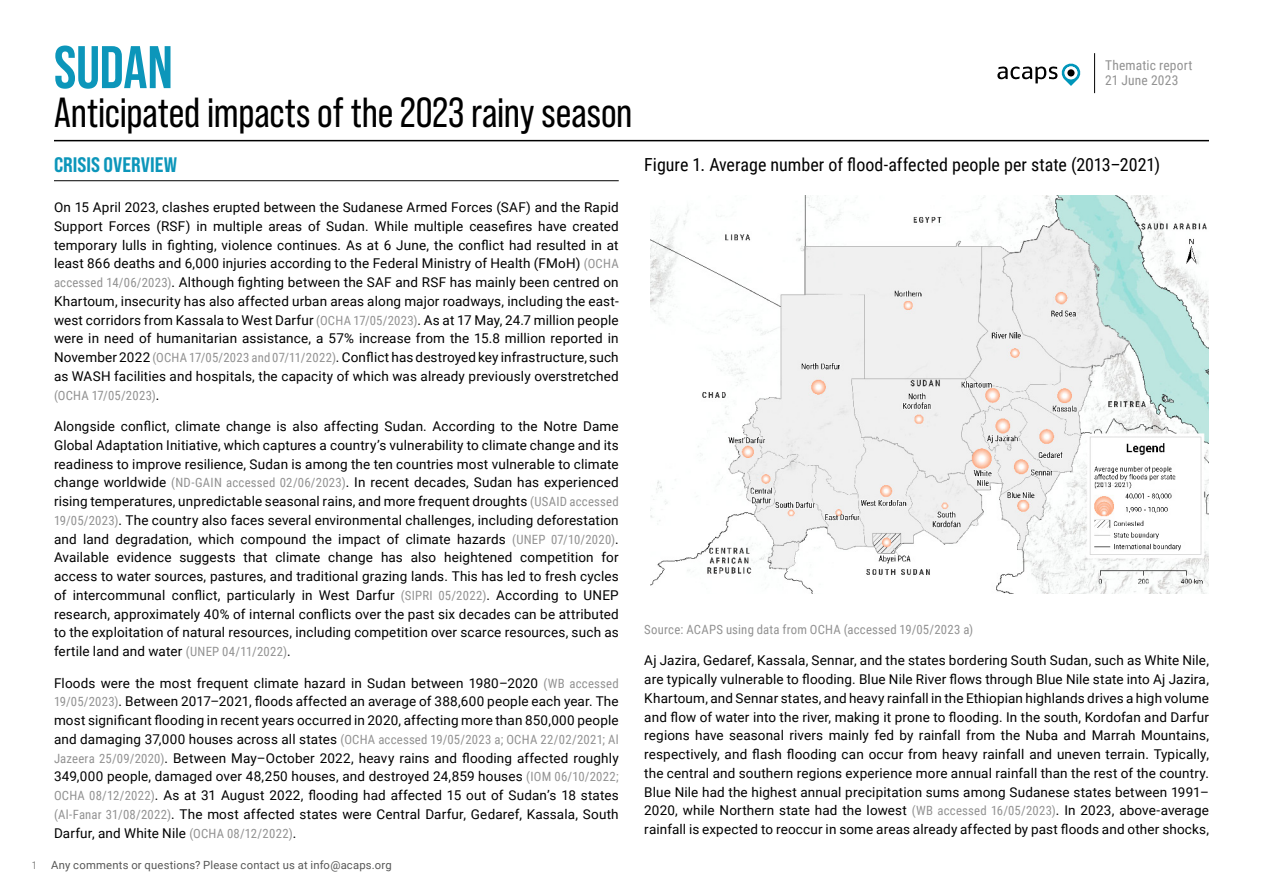
<style>
.page{position:relative;width:1263px;height:893px;background:#fff}
.page>*{position:absolute;margin:0;border:0;box-sizing:border-box;transform-origin:0 0}
.t1{font:700 60px "Bebas Neue Pro";letter-spacing:-.005em;color:#0c96ba}
.t2{font:42px "Bebas Neue Pro";color:#000}
.t3{font:21px "Bebas Neue Pro Semi Exp X Bold";color:#0c96ba}
.t4{font:18px "Roboto Condensed";color:#000}
.t5{font:13.5px/18.8px "Roboto";letter-spacing:.01em;color:#000;text-align:justify}
.t6{font:13.5px/15px "Roboto Condensed";letter-spacing:.015em;color:#929292}
.t7{font:12.75px "Roboto Condensed";letter-spacing:.015em;color:#929292}
.t8{font:11.25px "Roboto";letter-spacing:.02em;color:#575756}
.t9{font:300 10.5px "Roboto Condensed";color:#575756}
.s1{font-family:"Roboto Condensed";font-size:12.75px;color:#929292}
.s2{font-family:"Roboto";font-size:13.5px;color:#000}
</style>
<div class="page">
<svg style="left:997px;top:64px;width:83px;height:22px"></svg>
<svg style="left:1064px;top:66px;width:13px;height:13px"></svg>
<div style="left:1067px;top:69px;width:7px;height:8px;background:#000;border-radius:50%"></div>
<hr style="left:1094px;top:53px;width:1px;height:40px;background:#000">
<hr style="left:54px;top:180px;width:565px;height:1px;background:#000">
<hr style="left:54px;top:140px;width:1155px;height:1px;background:#000">
<img style="left:651px;top:196px;width:558px;height:397px">
<h1 class="t1" style="left:54px;top:33px;width:120px">SUDAN</h1>
<h2 class="t2" style="left:54px;top:89px;width:580px">Anticipated impacts of the 2023 rainy season</h2>
<h3 class="t3" style="left:54px;top:152px;width:125px">CRISIS OVERVIEW</h3>
<p class="t5" style="left:54px;top:197px;width:566px">On 15 April 2023, clashes erupted between the Sudanese Armed Forces (SAF) and the Rapid Support Forces (RSF) in multiple areas of Sudan. While multiple ceasefires have created temporary lulls in fighting, violence continues. As at 6 June, the conflict had resulted in at least 866 deaths and 6,000 injuries according to the Federal Ministry of Health (FMoH) <span class="s1">(OCHA accessed 14/06/2023)</span>. Although fighting between the SAF and RSF has mainly been centred on Khartoum, insecurity has also affected urban areas along major roadways, including the east&shy;west corridors from Kassala to West Darfur <span class="s1">(OCHA 17/05/2023)</span>. As at 17 May, 24.7 million people were in need of humanitarian assistance, a 57% increase from the 15.8 million reported in November 2022 <span class="s1">(OCHA 17/05/2023 and 07/11/2022)</span>. Conflict has destroyed key infrastructure, such as WASH facilities and hospitals, the capacity of which was already previously overstretched</p>
<p class="t7" style="left:54px;top:386px;width:107px">(OCHA 17/05/2023)<span class="s2">.</span></p>
<p class="t5" style="left:54px;top:416px;width:566px">Alongside conflict, climate change is also affecting Sudan. According to the Notre Dame Global Adaptation Initiative, which captures a country’s vulnerability to climate change and its readiness to improve resilience, Sudan is among the ten countries most vulnerable to climate change worldwide <span class="s1">(ND-GAIN accessed 02/06/2023)</span>. In recent decades, Sudan has experienced rising temperatures, unpredictable seasonal rains, and more frequent droughts <span class="s1">(USAID accessed 19/05/2023)</span>. The country also faces several environmental challenges, including deforestation and land degradation, which compound the impact of climate hazards <span class="s1">(UNEP 07/10/2020)</span>.<br>Available evidence suggests that climate change has also heightened competition for access to water sources, pastures, and traditional grazing lands. This has led to fresh cycles of intercommunal conflict, particularly in West Darfur <span class="s1">(SIPRI 05/2022)</span>. According to UNEP research, approximately 40% of internal conflicts over the past six decades can be attributed to the exploitation of natural resources, including competition over scarce resources, such as fertile land and water <span class="s1">(UNEP 04/11/2022)</span>.</p>
<p class="t5" style="left:54px;top:673px;width:566px">Floods were the most frequent climate hazard in Sudan between 1980–2020 <span class="s1">(WB accessed 19/05/2023)</span>. Between 2017–2021, floods affected an average of 388,600 people each year. The most significant flooding in recent years occurred in 2020, affecting more than 850,000 people</p>
<p class="t7" style="left:54px;top:730px;width:566px"><span class="s2">and damaging 37,000 houses across all states</span> (OCHA accessed 19/05/2023 a; OCHA 22/02/2021; Al</p>
<p class="t5" style="left:54px;top:748px;width:566px"><span class="s1">Jazeera 25/09/2020)</span>. Between May–October 2022, heavy rains and flooding affected roughly 349,000 people, damaged over 48,250 houses, and destroyed 24,859 houses <span class="s1">(IOM 06/10/2022; OCHA 08/12/2022)</span>. As at 31 August 2022, flooding had affected 15 out of Sudan’s 18 states <span class="s1">(Al-Fanar 31/08/2022)</span>. The most affected states were Central Darfur, Gedaref, Kassala, South Darfur, and White Nile <span class="s1">(OCHA 08/12/2022)</span>.</p>
<p class="t9" style="left:32px;top:858px;width:7px">1</p>
<p class="t8" style="left:51px;top:857px;width:342px">Any comments or questions? Please contact us at info@acaps.org</p>
<p class="t6" style="left:1105px;top:58px;width:89px">Thematic report<br>21 June 2023</p>
<h3 class="t4" style="left:644px;top:152px;width:517px">Figure 1. Average number of flood-affected people per state (2013–2021)</h3>
<p class="t7" style="left:644px;top:620px;width:331px">Source: ACAPS using data from OCHA (accessed 19/05/2023 a)</p>
<p class="t5" style="left:644px;top:651px;width:566px">Aj Jazira, Gedaref, Kassala, Sennar, and the states bordering South Sudan, such as White Nile, are typically vulnerable to flooding. Blue Nile River flows through Blue Nile state into Aj Jazira, Khartoum, and Sennar states, and heavy rainfall in the Ethiopian highlands drives a high volume and flow of water into the river, making it prone to flooding. In the south, Kordofan and Darfur regions have seasonal rivers mainly fed by rainfall from the Nuba and Marrah Mountains, respectively, and flash flooding can occur from heavy rainfall and uneven terrain. Typically, the central and southern regions experience more annual rainfall than the rest of the country.<br>Blue Nile had the highest annual precipitation sums among Sudanese states between 1991– 2020, while Northern state had the lowest <span class="s1">(WB accessed 16/05/2023)</span>. In 2023, above-average rainfall is expected to reoccur in some areas already affected by past floods and other shocks,</p>
</div>
